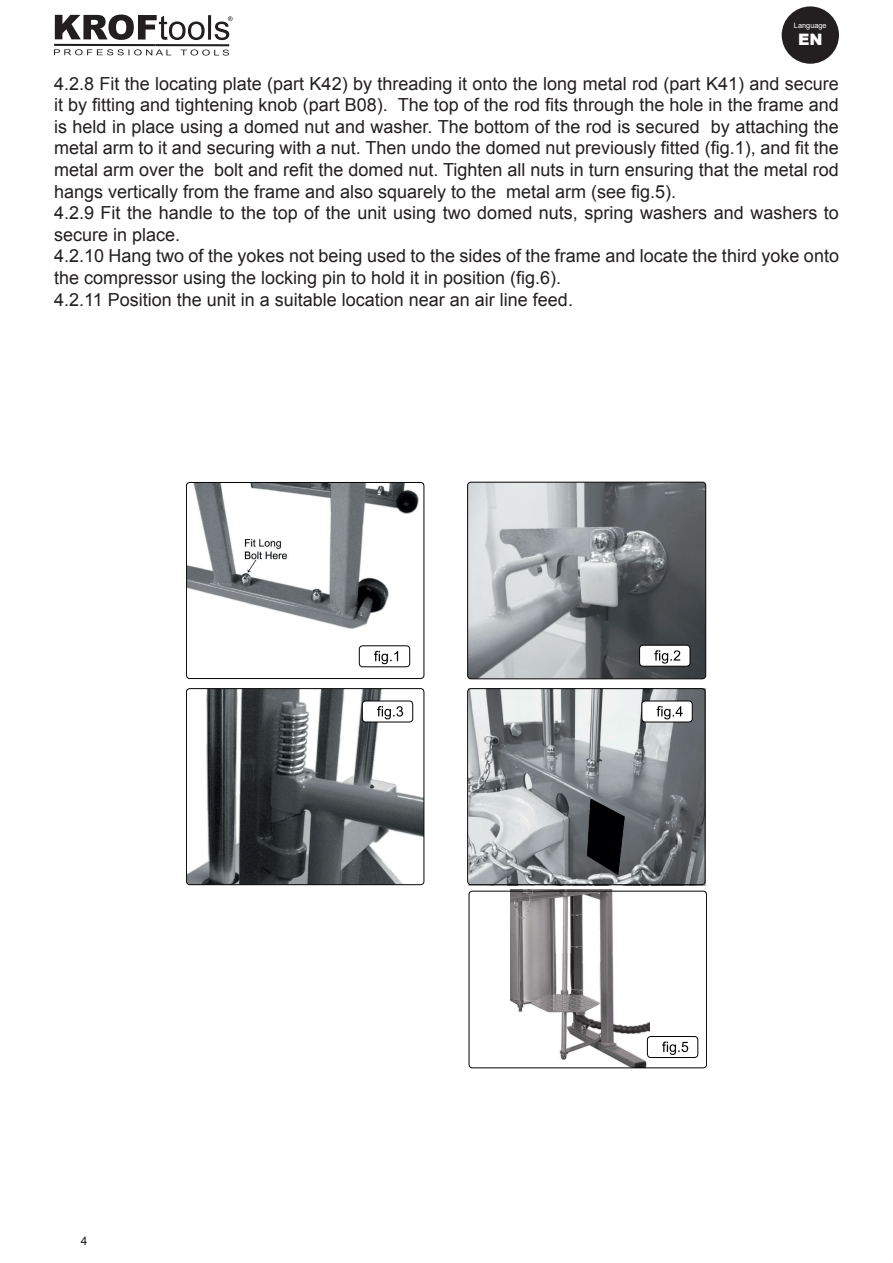
<style>
.page{position:relative;width:893px;height:1263px;background:#fff}
.page>*{position:absolute;margin:0;border:0;box-sizing:border-box;transform-origin:0 0}
.Texto{font:18px/21.6px "Arial";color:#231f20}
.t1{font:900 15.75px "Arial";color:#fff}
.t2{font:12px "Arial";color:#231f20}
.t3{font:7.35px "Arial";color:#fff}
</style>
<div class="page">
<svg style="left:55px;top:15px;width:150px;height:25px"></svg>
<hr style="left:208px;top:15px;width:3px;height:25px;background:#231f20">
<hr style="left:54px;top:44px;width:101px;height:2px;background:#231f20">
<hr style="left:155px;top:44px;width:74px;height:2px;background:#231f20">
<svg style="left:54px;top:49px;width:117px;height:6px"></svg>
<svg style="left:181px;top:50px;width:48px;height:6px"></svg>
<svg style="left:215px;top:16px;width:18px;height:24px"></svg>
<div style="left:782px;top:6px;width:57px;height:58px;background:#231f20;border-radius:50%"></div>
<img style="left:186px;top:483px;width:238px;height:146px">
<div style="left:186px;top:482px;width:238px;height:197px;border:1px solid #030303;border-radius:3px"></div>
<img style="left:468px;top:688px;width:238px;height:197px">
<div style="left:467px;top:688px;width:238px;height:197px;border:1px solid #030303;border-radius:3px"></div>
<img style="left:186px;top:689px;width:238px;height:196px">
<div style="left:186px;top:688px;width:238px;height:197px;border:1px solid #030303;border-radius:3px"></div>
<img style="left:511px;top:890px;width:139px;height:176px">
<div style="left:469px;top:891px;width:238px;height:177px;border:1px solid #030303;border-radius:3px"></div>
<svg style="left:374px;top:651px;width:24px;height:13px"></svg>
<div style="left:359px;top:645px;width:51px;height:22px;border:1px solid #030303;border-radius:3px"></div>
<div style="left:362px;top:701px;width:51px;height:21px;background:#fff;border-radius:3px"></div>
<svg style="left:377px;top:706px;width:26px;height:13px"></svg>
<div style="left:362px;top:701px;width:51px;height:21px;border:1px solid #030303;border-radius:3px"></div>
<svg style="left:662px;top:1041px;width:26px;height:14px"></svg>
<div style="left:647px;top:1036px;width:51px;height:22px;border:1px solid #030303;border-radius:3px"></div>
<img style="left:468px;top:482px;width:238px;height:197px">
<div style="left:467px;top:482px;width:239px;height:197px;border:1px solid #030303;border-radius:3px"></div>
<div style="left:640px;top:645px;width:50px;height:21px;background:#fff;border-radius:3px"></div>
<svg style="left:654px;top:650px;width:26px;height:14px"></svg>
<div style="left:639px;top:645px;width:51px;height:22px;border:1px solid #030303;border-radius:3px"></div>
<div style="left:642px;top:701px;width:50px;height:21px;background:#fff;border-radius:3px"></div>
<svg style="left:657px;top:706px;width:26px;height:13px"></svg>
<div style="left:641px;top:701px;width:52px;height:21px;border:1px solid #030303;border-radius:3px"></div>
<svg style="left:587px;top:799px;width:38px;height:75px;background:#1e2022"></svg>
<p class="t3" style="left:794px;top:20px;width:34px">Language</p>
<p class="t1" style="left:798px;top:28px;width:26px">EN</p>
<p class="Texto" style="left:54px;top:73px;width:786px;text-align:justify">4.2.8 Fit the locating plate (part K42) by threading it onto the long metal rod (part K41) and secure it by fitting and tightening knob (part B08). The top of the rod fits through the hole in the frame and is held in place using a domed nut and washer. The bottom of the rod is secured by attaching the metal arm to it and securing with a nut. Then undo the domed nut previously fitted (fig.1), and fit the metal arm over the bolt and refit the domed nut. Tighten all nuts in turn ensuring that the metal rod hangs vertically from the frame and also squarely to the metal arm (see fig.5).</p>
<p class="Texto" style="left:54px;top:202px;width:786px">4.2.9 Fit the handle to the top of the unit using two domed nuts, spring washers and washers to secure in place.</p>
<p class="Texto" style="left:54px;top:245px;width:786px">4.2.10 Hang two of the yokes not being used to the sides of the frame and locate the third yoke onto the compressor using the locking pin to hold it in position (fig.6).</p>
<p class="Texto" style="left:54px;top:289px;width:520px">4.2.11 Position the unit in a suitable location near an air line feed.</p>
<p class="t2" style="left:81px;top:1233px;width:8px">4</p>
</div>
